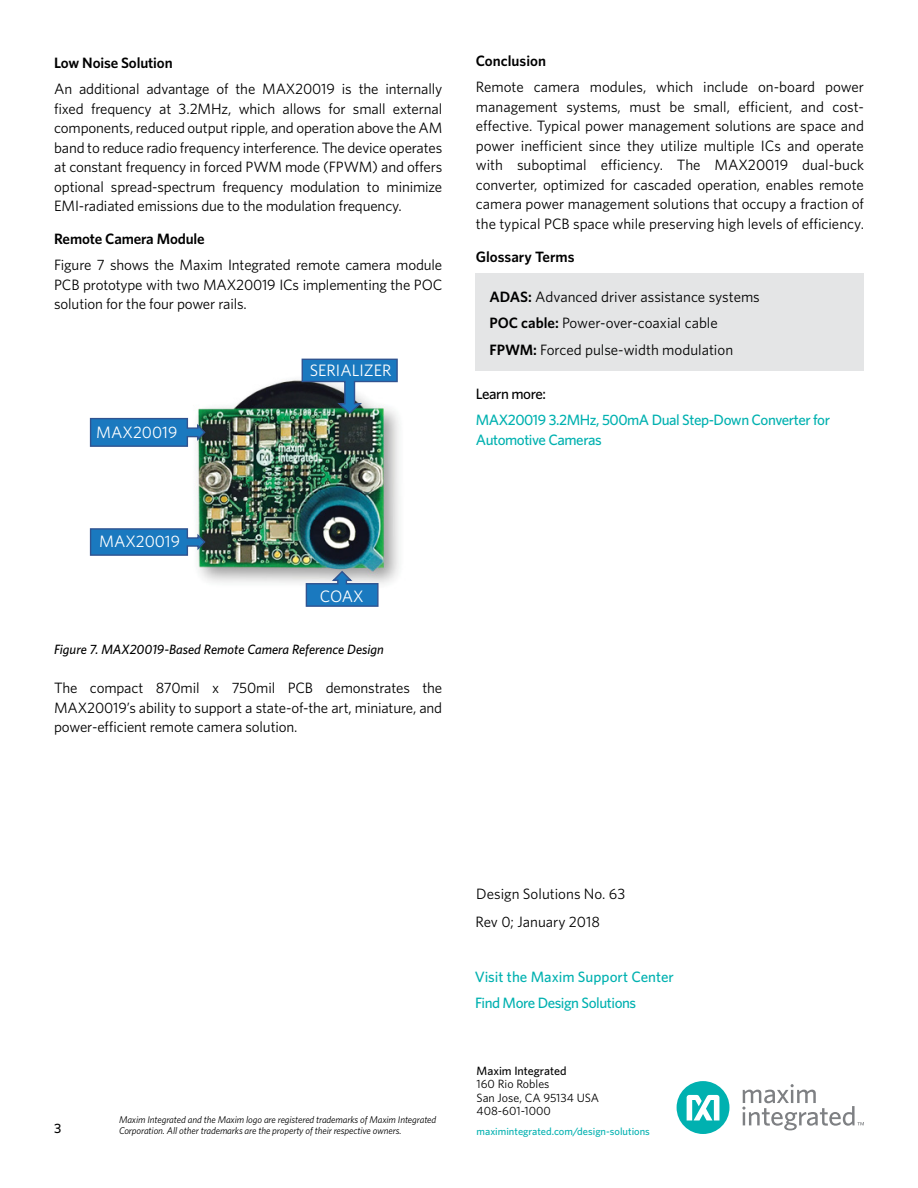
<style>
.page{position:relative;width:918px;height:1188px;background:#fff}
.page>*{position:absolute;margin:0;border:0;box-sizing:border-box;transform-origin:0 0}
.t1{font:16.5px "Whitney";color:#fff}
.t2{font:15px/19.5px "Whitney";letter-spacing:-.01em;color:#000;text-align:justify}
.t3{font:500 15px/19.5px "Whitney";letter-spacing:-.03em;color:#00b1b0}
.t4{font:600 15px "Whitney";letter-spacing:-.01em;color:#000}
.t5{font:500 15px "Whitney";color:#00b1b0}
.t6{font:500 15px "Whitney";letter-spacing:-.03em;color:#000}
.t7{font:italic 500 13.5px "Whitney";color:#000}
.t8{font:500 13.5px "Whitney";color:#000}
.t9{font:12px/13.5px "Whitney";color:#000}
.t10{font:500 12px "Whitney";color:#000}
.t11{font:500 10.5px "Whitney";color:#00b1b0}
.t12{font:italic 9.75px/10.5px "Whitney";letter-spacing:-.01em;color:#000}
.s1{font-weight:600}
</style>
<div class="page">
<div style="left:677px;top:1081px;width:52px;height:53px;background:#00b1b0;border-radius:50%"></div>
<svg style="left:687px;top:1095px;width:32px;height:25px"></svg>
<svg style="left:742px;top:1084px;width:122px;height:46px"></svg>
<div style="left:476px;top:274px;width:388px;height:97px;background:#e4e5e6"></div>
<img style="left:196px;top:379px;width:204px;height:205px">
<svg style="left:89px;top:417px;width:118px;height:31px;background:#3882ba"></svg>
<svg style="left:301px;top:358px;width:97px;height:57px"></svg>
<svg style="left:305px;top:570px;width:74px;height:37px;background:#5791c0"></svg>
<svg style="left:89px;top:528px;width:118px;height:28px;background:#2e7cb6"></svg>
<p class="t4" style="left:54px;top:53px;width:120px">Low Noise Solution</p>
<p class="t2" style="left:54px;top:79px;width:390px">An additional advantage of the MAX20019 is the internally fixed frequency at 3.2MHz, which allows for small external components, reduced output ripple, and operation above the AM band to reduce radio frequency interference. The device operates at constant frequency in forced PWM mode (FPWM) and offers optional spread-spectrum frequency modulation to minimize EMI-radiated emissions due to the modulation frequency.</p>
<p class="t4" style="left:54px;top:229px;width:152px">Remote Camera Module</p>
<p class="t2" style="left:54px;top:255px;width:390px">Figure 7 shows the Maxim Integrated remote camera module PCB prototype with two MAX20019 ICs implementing the POC solution for the four power rails.</p>
<p class="t1" style="left:96px;top:421px;width:83px">MAX20019</p>
<p class="t1" style="left:310px;top:359px;width:83px">SERIALIZER</p>
<p class="t4" style="left:476px;top:51px;width:72px">Conclusion</p>
<p class="t2" style="left:476px;top:77px;width:390px">Remote camera modules, which include on-board power management systems, must be small, efficient, and cost&shy;effective. Typical power management solutions are space and power inefficient since they utilize multiple ICs and operate with suboptimal efficiency. The MAX20019 dual-buck converter, optimized for cascaded operation, enables remote camera power management solutions that occupy a fraction of the typical PCB space while preserving high levels of efficiency.</p>
<p class="t4" style="left:476px;top:247px;width:100px">Glossary Terms</p>
<p class="t2" style="left:489px;top:283px;width:272px;line-height:26.2px;text-align:left"><span class="s1">ADAS:</span> Advanced driver assistance systems<br><span class="s1">POC cable:</span> Power-over-coaxial cable<br><span class="s1">FPWM:</span> Forced pulse-width modulation</p>
<p class="t6" style="left:476px;top:384px;width:72px">Learn more:</p>
<p class="t3" style="left:476px;top:410px;width:356px">MAX20019 3.2MHz, 500mA Dual Step-Down Converter for<br>Automotive Cameras</p>
<p class="t1" style="left:99px;top:530px;width:83px">MAX20019</p>
<p class="t1" style="left:320px;top:585px;width:45px">COAX</p>
<p class="t7" style="left:54px;top:640px;width:331px">Figure 7. MAX20019-Based Remote Camera Reference Design</p>
<p class="t2" style="left:54px;top:678px;width:390px">The compact 870mil x 750mil PCB demonstrates the MAX20019’s ability to support a state-of-the art, miniature, and power-efficient remote camera solution.</p>
<p class="t2" style="left:476px;top:884px;width:151px">Design Solutions No. 63</p>
<p class="t2" style="left:475px;top:912px;width:126px">Rev 0; January 2018</p>
<p class="t5" style="left:475px;top:967px;width:201px">Visit the Maxim Support Center</p>
<p class="t3" style="left:475px;top:993px;width:163px">Find More Design Solutions</p>
<p class="t10" style="left:477px;top:1063px;width:91px">Maxim Integrated</p>
<p class="t9" style="left:477px;top:1077px;width:124px">160 Rio Robles<br>San Jose, CA 95134 USA<br>408-601-1000</p>
<p class="t12" style="left:119px;top:1114px;width:319px">Maxim Integrated and the Maxim logo are registered trademarks of Maxim Integrated<br>Corporation. All other trademarks are the property of their respective owners.</p>
<p class="t8" style="left:54px;top:1120px;width:9px">3</p>
<p class="t11" style="left:477px;top:1124px;width:175px">maximintegrated.com/design-solutions</p>
</div>
